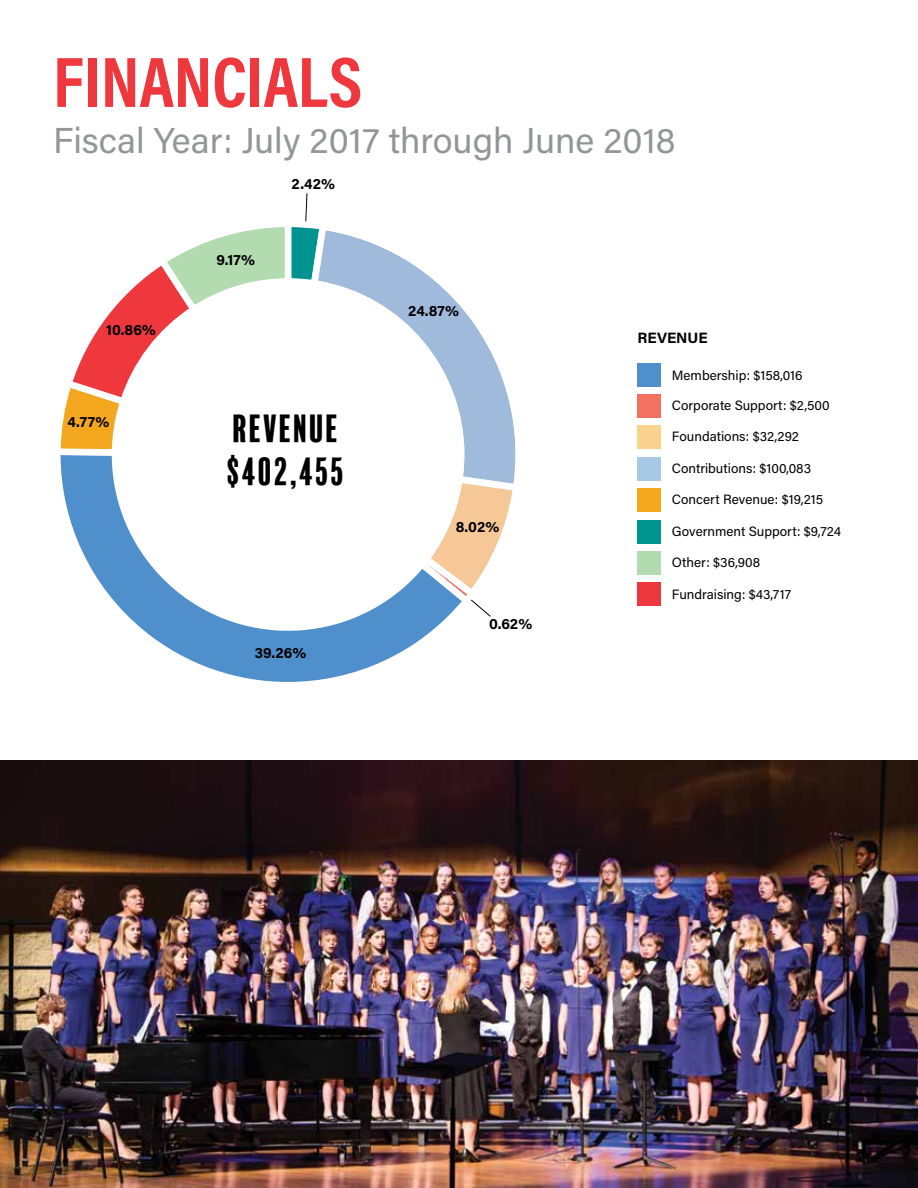
<style>
.page{position:relative;width:918px;height:1188px;background:#fff}
.page>*{position:absolute;margin:0;border:0;box-sizing:border-box;transform-origin:0 0}
.t1{font:700 72px "Acumin Pro Cond";color:#ef373e}
.t2{font:36px "Acumin Pro";color:#939598}
.t3{font:36px/43.2px "Balboa Plus Fill";color:#000}
.t4{font:700 15px "Acumin Pro";color:#000}
.t5{font:13.5px "Acumin Pro";color:#000}
</style>
<div class="page">
<svg style="left:327px;top:230px;width:189px;height:246px"></svg>
<svg style="left:471px;top:476px;width:44px;height:141px"></svg>
<svg style="left:60px;top:448px;width:411px;height:234px"></svg>
<svg style="left:60px;top:193px;width:267px;height:263px"></svg>
<div style="left:637px;top:363px;width:24px;height:24px;background:#4e8fcc"></div>
<div style="left:637px;top:520px;width:24px;height:23px;background:#009490"></div>
<div style="left:637px;top:394px;width:24px;height:24px;background:#f37161"></div>
<div style="left:637px;top:551px;width:24px;height:24px;background:#b3dbb0"></div>
<div style="left:637px;top:582px;width:24px;height:24px;background:#ef373e"></div>
<div style="left:637px;top:426px;width:24px;height:23px;background:#f9d38e"></div>
<div style="left:637px;top:457px;width:24px;height:24px;background:#a6c7e5"></div>
<div style="left:637px;top:488px;width:24px;height:24px;background:#f4a81d"></div>
<img style="left:0;top:760px;width:918px;height:428px">
<h1 class="t1" style="left:53px;top:35px;width:311px">FINANCIALS</h1>
<h2 class="t2" style="left:53px;top:116px;width:624px">Fiscal Year: July 2017 through June 2018</h2>
<p class="t4" style="left:106px;top:319px;width:51px">10.86%</p>
<p class="t4" style="left:68px;top:411px;width:43px">4.77%</p>
<p class="t4" style="left:216px;top:249px;width:40px">9.17%</p>
<p class="t4" style="left:292px;top:174px;width:45px">2.42%</p>
<h2 class="t3" style="left:226px;top:407px;width:121px">REVENUE $402,455</h2>
<p class="t4" style="left:255px;top:642px;width:53px">39.26%</p>
<p class="t4" style="left:408px;top:300px;width:52px">24.87%</p>
<p class="t4" style="left:456px;top:517px;width:45px">8.02%</p>
<p class="t4" style="left:489px;top:613px;width:45px">0.62%</p>
<p class="t4" style="left:637px;top:327px;width:72px">REVENUE</p>
<p class="t5" style="left:672px;top:366px;width:132px">Membership: $158,016</p>
<p class="t5" style="left:672px;top:396px;width:159px">Corporate Support: $2,500</p>
<p class="t5" style="left:672px;top:427px;width:129px">Foundations: $32,292</p>
<p class="t5" style="left:672px;top:458px;width:141px">Contributions: $100,083</p>
<p class="t5" style="left:672px;top:490px;width:153px">Concert Revenue: $19,215</p>
<p class="t5" style="left:672px;top:521px;width:171px">Government Support: $9,724</p>
<p class="t5" style="left:672px;top:553px;width:90px">Other: $36,908</p>
<p class="t5" style="left:672px;top:584px;width:121px">Fundraising: $43,717</p>
</div>
